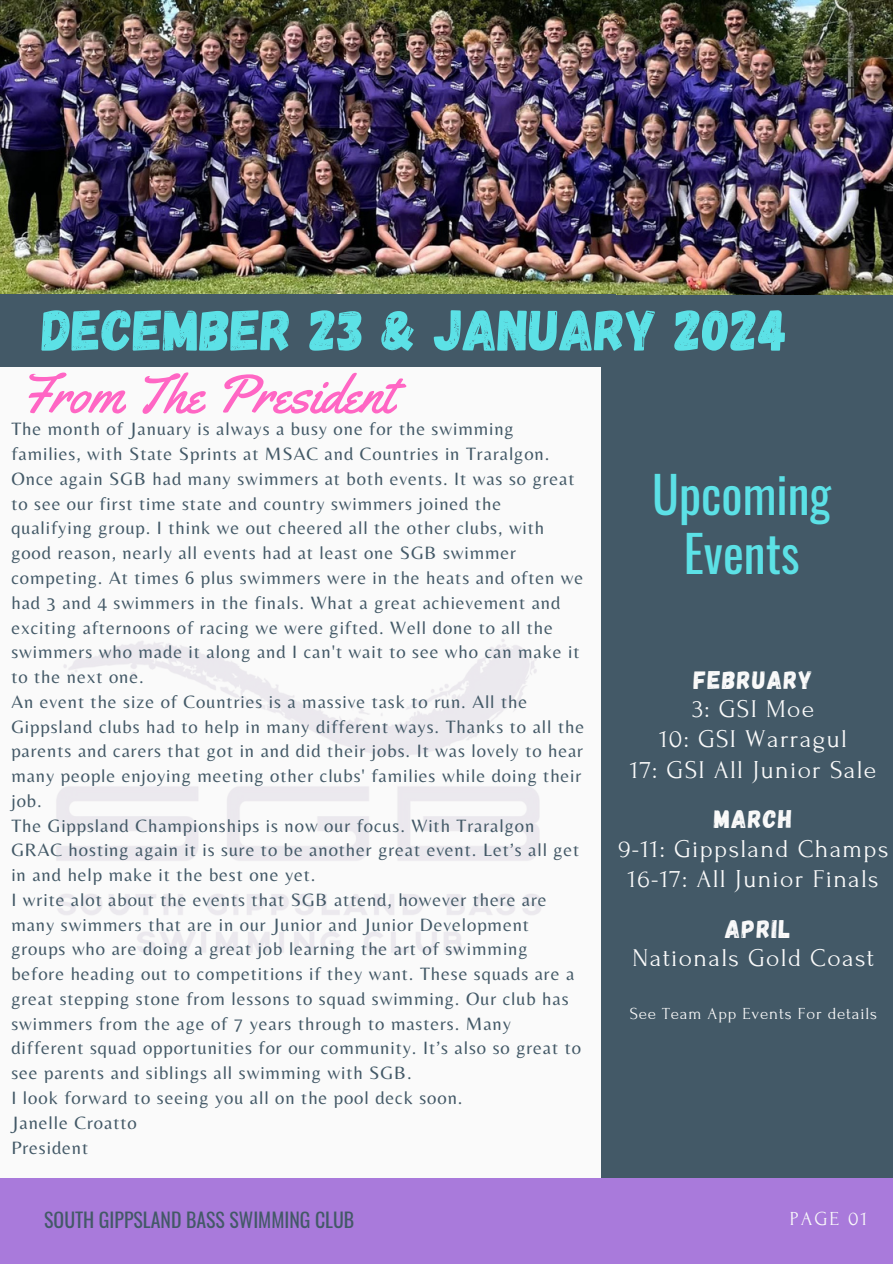
<style>
.page{position:relative;width:893px;height:1264px;background:#fff}
.page>*{position:absolute;margin:0;border:0;box-sizing:border-box;transform-origin:0 0}
.t1{font:57.9px "Gagalin";color:#5ce1e6}
.t2{font:54.3px "Yellowtail";color:#ff66c4}
.t3{font:49.65px/58.5px "Oswald";color:#5ce1e6;text-align:center}
.t4{font:25.5px/28.2px "Forum";letter-spacing:.05em;color:#fafafa;text-align:center}
.t5{font:25.5px/28.2px "Gagalin";letter-spacing:.05em;color:#fafafa}
.t6{font:19.8px "Oswald";color:#435967}
.t7{font:19.8px "Forum";letter-spacing:.1em;color:#fafafa}
.t8{font:18.6px/24.8px "Belleza";letter-spacing:.05em;color:#435967}
.t9{font:16.8px "Forum";letter-spacing:.05em;color:#fafafa}
.s1{font-family:"Forum"}
.s2{font-family:"Gagalin"}
</style>
<div class="page">
<div style="left:0;top:0;width:892px;height:1263px;background:#fafafa"></div>
<div style="left:601px;top:294px;width:291px;height:969px;background:#435967"></div>
<img style="left:0;top:0;width:892px;height:294px">
<div style="left:0;top:294px;width:615px;height:72px;background:#435967"></div>
<div style="left:0;top:1177px;width:892px;height:86px;background:#a97adb"></div>
<h3 class="t1" style="left:42px;top:292px;width:746px">DECEMBER 23 &amp; JANUARY 2024</h3>
<h1 class="t2" style="left:19px;top:360px;width:375px">From The President</h1>
<h5 class="t8" style="left:11px;top:416px;width:574px">The month of January is always a busy one for the swimming families, with State Sprints at MSAC and Countries in Traralgon.<br>Once again SGB had many swimmers at both events. It was so great to see our first time state and country swimmers joined the qualifying group. I think we out cheered all the other clubs, with good reason, nearly all events had at least one SGB swimmer competing. At times 6 plus swimmers were in the heats and often we had 3 and 4 swimmers in the finals. What a great achievement and exciting afternoons of racing we were gifted. Well done to all the swimmers who made it along and I can't wait to see who can make it to the next one.<br>An event the size of Countries is a massive task to run. All the Gippsland clubs had to help in many different ways. Thanks to all the parents and carers that got in and did their jobs. It was lovely to hear many people enjoying meeting other clubs' families while doing their job.<br>The Gippsland Championships is now our focus. With Traralgon GRAC hosting again it is sure to be another great event. Let’s all get in and help make it the best one yet.<br>I write alot about the events that SGB attend, however there are many swimmers that are in our Junior and Junior Development groups who are doing a great job learning the art of swimming before heading out to competitions if they want. These squads are a great stepping stone from lessons to squad swimming. Our club has swimmers from the age of 7 years through to masters. Many different squad opportunities for our community. It’s also so great to see parents and siblings all swimming with SGB.<br>I look forward to seeing you all on the pool deck soon.<br>Janelle Croatto<br>President</h5>
<h4 class="t3" style="left:652px;top:464px;width:181px">Upcoming<br>Events</h4>
<h4 class="t5" style="left:692px;top:664px;width:123px">FEBRUARY<br><span class="s1">3: GSI Moe</span></h4>
<h4 class="t4" style="left:630px;top:724px;width:247px;line-height:30.3px">10: GSI Warragul<br>17: GSI All Junior Sale</h4>
<h4 class="t4" style="left:618px;top:806px;width:272px"><span class="s2">MARCH<br></span>9-11: Gippsland Champs</h4>
<h4 class="t4" style="left:627px;top:865px;width:252px">16-17: All Junior Finals</h4>
<p class="t4" style="left:632px;top:915px;width:243px"><span class="s2">APRIL<br></span>Nationals Gold Coast</p>
<h2 class="t9" style="left:629px;top:1004px;width:249px">See Team App Events For details</h2>
<h6 class="t6" style="left:44px;top:1204px;width:311px">SOUTH GIPPSLAND BASS SWIMMING CLUB</h6>
<p class="t7" style="left:789px;top:1208px;width:79px">PAGE 01</p>
</div>
